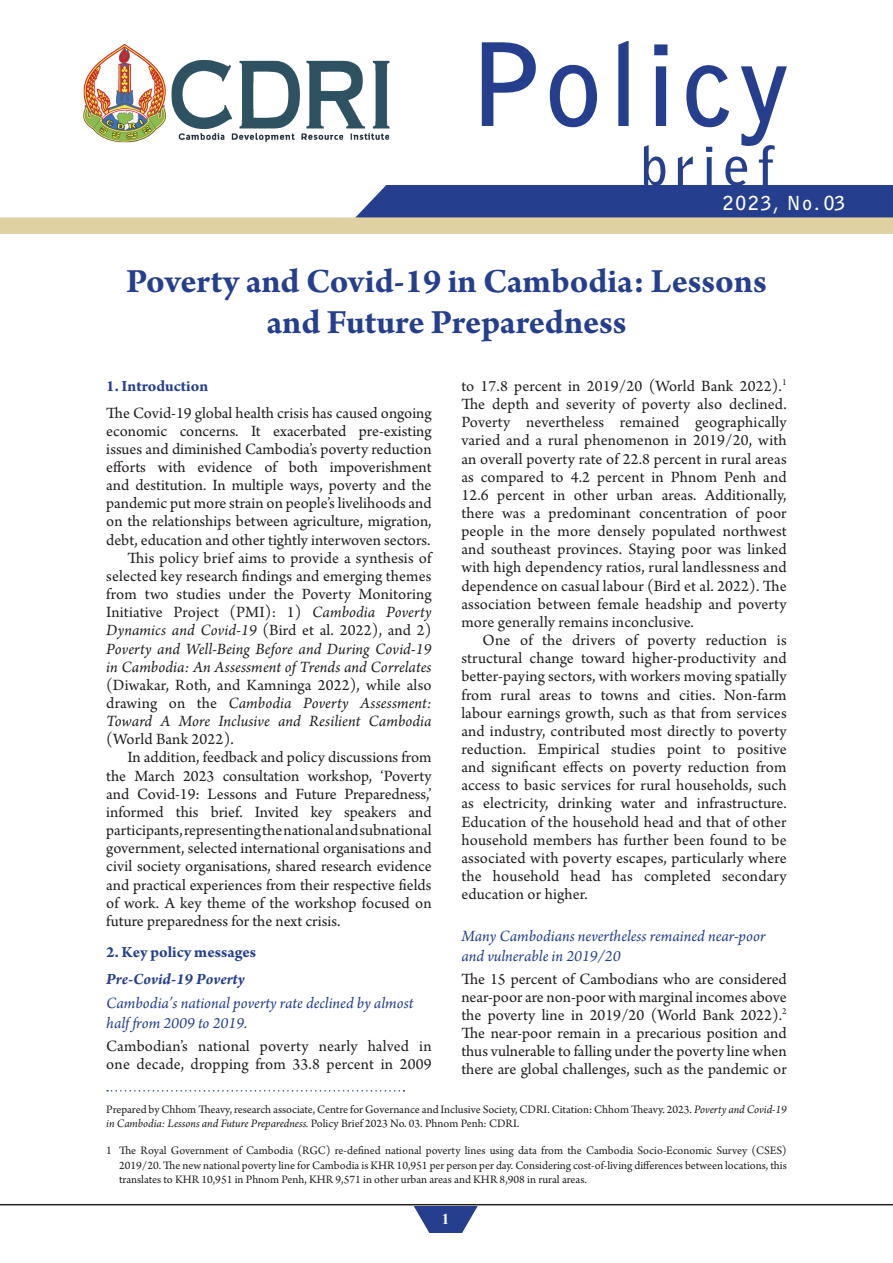
<style>
.page{position:relative;width:893px;height:1263px;background:#fff}
.page>*{position:absolute;margin:0;border:0;box-sizing:border-box;transform-origin:0 0}
.t1{font:700 114px "Bell Gothic Std";letter-spacing:.05em;color:#253f8e}
.t2{font:700 54px "Bell Gothic Std";letter-spacing:.12em;color:#253f8e}
.t3{font:700 36px/41.4px "Arno Pro";letter-spacing:-.005em;color:#253f8e;text-align:center}
.t4{font:700 19.2px "Bell Gothic Std";letter-spacing:.1em;color:#fff}
.No_Spacing{font:16.5px/18.1px "Arno Pro";letter-spacing:.005em;color:#231f20;text-align:justify}
.Heading_3{font:italic 16.5px/19.8px "Arno Pro";color:#253f8e}
.Heading_1{font:700 16.5px "Arno Pro";color:#253f8e}
.Heading_2{font:italic 700 16.5px "Arno Pro";color:#253f8e}
.t5{font:700 15px "Times New Roman";color:#fff}
.t6{font:12px/14.4px "Arno Pro";color:#231f20}
.s1{font-style:italic}
</style>
<div class="page">
<svg style="left:413px;top:1205px;width:65px;height:28px"></svg>
<hr style="left:0;top:1204px;width:893px;height:1px;background:#231f20">
<div style="left:356px;top:185px;width:537px;height:32px;background:#253f8e"></div>
<div style="left:0;top:218px;width:892px;height:15px;background:#e0d1a2"></div>
<div style="left:0;top:217px;width:893px;height:17px;border:2px solid #e0d1a2"></div>
<img style="left:83px;top:44px;width:307px;height:99px">
<svg style="left:107px;top:1090px;width:297px;height:1px"></svg>
<p class="t1" style="left:468px;top:16px;width:323px">Policy</p>
<p class="t2" style="left:641px;top:133px;width:135px">brief</p>
<p class="t4" style="left:723px;top:191px;width:124px">2023, No. 03</p>
<p class="t3" style="left:126px;top:262px;width:642px">Poverty and Covid-19 in Cambodia: Lessons and Future Preparedness</p>
<p class="No_Spacing" style="left:461px;top:378px;width:327px">to 17.8 percent in 2019/20 (World Bank 2022).<sup>1<br></sup>The depth and severity of poverty also declined.<br>Poverty nevertheless remained geographically varied and a rural phenomenon in 2019/20, with an overall poverty rate of 22.8 percent in rural areas as compared to 4.2 percent in Phnom Penh and 12.6 percent in other urban areas. Additionally, there was a predominant concentration of poor people in the more densely populated northwest and southeast provinces. Staying poor was linked with high dependency ratios, rural landlessness and dependence on casual labour (Bird et al. 2022). The association between female headship and poverty more generally remains inconclusive.</p>
<p class="No_Spacing" style="left:461px;top:632px;width:327px;text-indent:21px">One of the drivers of poverty reduction is structural change toward higher-productivity and better-paying sectors, with workers moving spatially from rural areas to towns and cities. Non-farm labour earnings growth, such as that from services and industry, contributed most directly to poverty reduction. Empirical studies point to positive and significant effects on poverty reduction from access to basic services for rural households, such as electricity, drinking water and infrastructure.<br>Education of the household head and that of other household members has further been found to be associated with poverty escapes, particularly where the household head has completed secondary education or higher.</p>
<p class="Heading_3" style="left:461px;top:927px;width:306px">Many Cambodians nevertheless remained near-poor and vulnerable in 2019/20</p>
<p class="No_Spacing" style="left:461px;top:970px;width:327px">The 15 percent of Cambodians who are considered near-poor are non-poor with marginal incomes above the poverty line in 2019/20 (World Bank 2022).<sup>2<br></sup>The near-poor remain in a precarious position and thus vulnerable to falling under the poverty line when there are global challenges, such as the pandemic or</p>
<p class="t6" style="left:106px;top:1103px;width:682px">Prepared by Chhom Theavy, research associate, Centre for Governance and Inclusive Society, CDRI. Citation: Chhom Theavy. 2023. <span class="s1">Poverty and Covid-19 in Cambodia: Lessons and Future Preparedness.</span> Policy Brief 2023 No. 03. Phnom Penh: CDRI.</p>
<p class="t6" style="left:119px;top:1144px;width:669px;text-align:justify;text-indent:-13px">1 The Royal Government of Cambodia (RGC) re-defined national poverty lines using data from the Cambodia Socio-Economic Survey (CSES)<br>2019/20. The new national poverty line for Cambodia is KHR 10,951 per person per day. Considering cost-of-living differences between locations, this translates to KHR 10,951 in Phnom Penh, KHR 9,571 in other urban areas and KHR 8,908 in rural areas.</p>
<p class="Heading_1" style="left:106px;top:376px;width:103px">1. Introduction</p>
<p class="No_Spacing" style="left:106px;top:404px;width:327px">The Covid-19 global health crisis has caused ongoing economic concerns. It exacerbated pre-existing issues and diminished Cambodia’s poverty reduction efforts with evidence of both impoverishment and destitution. In multiple ways, poverty and the pandemic put more strain on people’s livelihoods and on the relationships between agriculture, migration, debt, education and other tightly interwoven sectors.</p>
<p class="No_Spacing" style="left:106px;top:550px;width:327px;text-indent:21px">This policy brief aims to provide a synthesis of selected key research findings and emerging themes from two studies under the Poverty Monitoring Initiative Project (PMI): 1) <span class="s1">Cambodia Poverty Dynamics and Covid-19</span> (Bird et al. 2022), and 2)<br><span class="s1">Poverty and Well-Being Before and During Covid-19 in Cambodia: An Assessment of Trends and Correlates </span>(Diwakar, Roth, and Kamninga 2022), while also drawing on the <span class="s1">Cambodia Poverty Assessment:<br>Toward A More Inclusive and Resilient Cambodia </span>(World Bank 2022).</p>
<p class="No_Spacing" style="left:106px;top:749px;width:327px;text-indent:21px">In addition, feedback and policy discussions from the March 2023 consultation workshop, ‘Poverty and Covid-19: Lessons and Future Preparedness,’ informed this brief. Invited key speakers and participants, representing the national and subnational government, selected international organisations and civil society organisations, shared research evidence and practical experiences from their respective fields of work. A key theme of the workshop focused on future preparedness for the next crisis.</p>
<p class="Heading_1" style="left:106px;top:942px;width:151px">2. Key policy messages</p>
<p class="Heading_2" style="left:106px;top:969px;width:140px">Pre-Covid-19 Poverty</p>
<p class="Heading_3" style="left:106px;top:994px;width:308px">Cambodia’s national poverty rate declined by almost half from 2009 to 2019.</p>
<p class="No_Spacing" style="left:106px;top:1037px;width:327px">Cambodian’s national poverty nearly halved in one decade, dropping from 33.8 percent in 2009</p>
<p class="t5" style="left:442px;top:1208px;width:9px">1</p>
</div>
